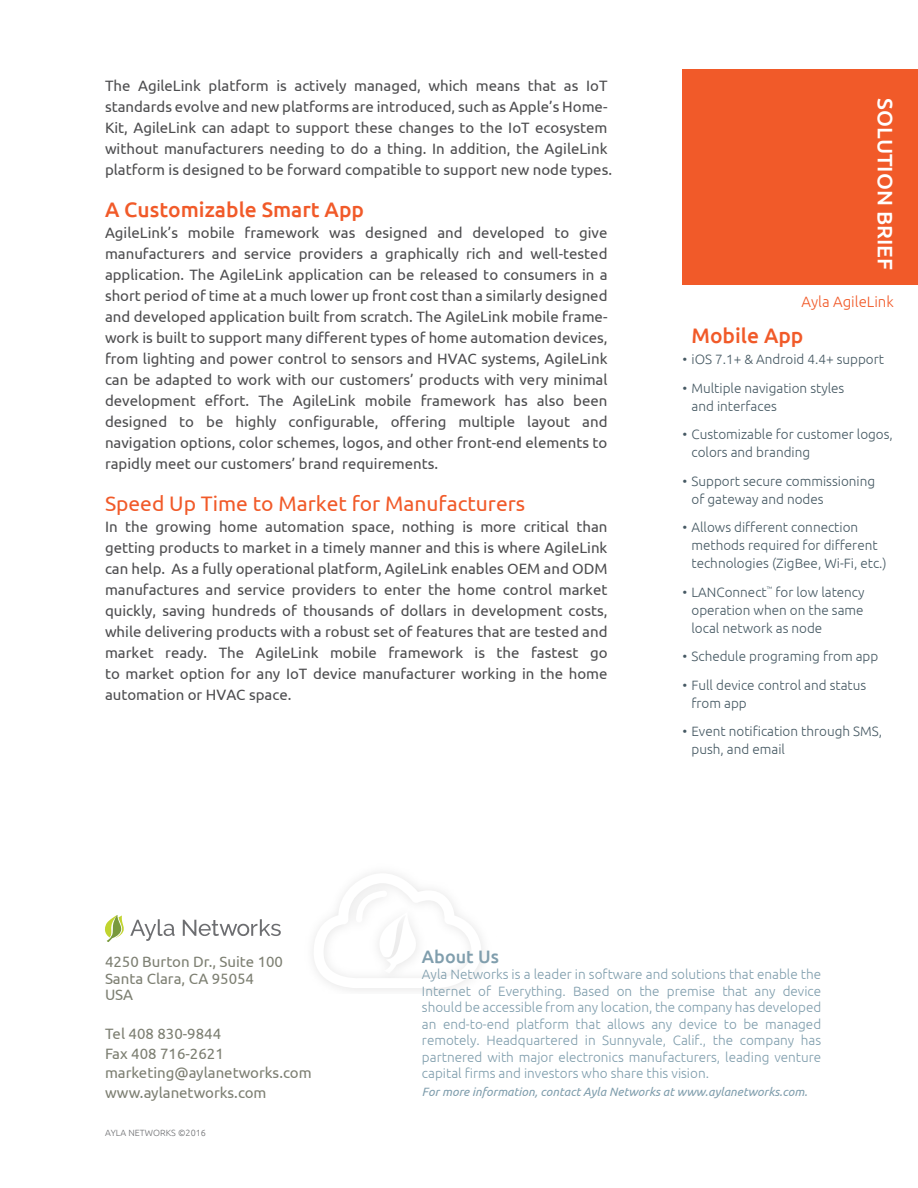
<style>
.page{position:relative;width:918px;height:1188px;background:#fff}
.page>*{position:absolute;margin:0;border:0;box-sizing:border-box;transform-origin:0 0}
.t1{font:21px "Ubuntu";color:#f15a29}
.t2{font:500 21px "Ubuntu";color:#f15a29}
.t3{font:500 21px "Ubuntu";color:#fff}
.t4{font:500 18px "Ubuntu";color:#809ead}
.t5{font:15px/21px "Ubuntu";color:#4d4d4f;text-align:justify}
.t6{font:15px/19.5px "Ubuntu";color:#7d7f72}
.t7{font:300 15px "Ubuntu";color:#f15a29}
.t8{font:300 13.5px/18px "Ubuntu";color:#465963}
.t9{font:300 13.5px/16.5px "Ubuntu";color:#809ead;text-align:justify}
.t10{font:italic 12px "Ubuntu";color:#809ead}
.t11{font:300 9px "Ubuntu";letter-spacing:.005em;color:#6d6e71}
</style>
<div class="page">
<div style="left:682px;top:69px;width:236px;height:215px;background:#f15a29"></div>
<svg style="left:314px;top:873px;width:169px;height:115px"></svg>
<svg style="left:130px;top:919px;width:45px;height:22px"></svg>
<svg style="left:183px;top:919px;width:98px;height:17px"></svg>
<svg style="left:105px;top:915px;width:19px;height:27px"></svg>
<p class="t5" style="left:105px;top:75px;width:509px;text-align:left">The AgileLink platform is actively managed, which means that as IoT standards evolve and new platforms are introduced, such as Apple’s Home-Kit, AgileLink can adapt to support these changes to the IoT ecosystem without manufacturers needing to do a thing. In addition, the AgileLink platform is designed to be forward compatible to support new node types.</p>
<h1 class="t2" style="left:105px;top:196px;width:261px">A Customizable Smart App</h1>
<p class="t5" style="left:105px;top:222px;width:504px">AgileLink’s mobile framework was designed and developed to give manufacturers and service providers a graphically rich and well-tested application. The AgileLink application can be released to consumers in a short period of time at a much lower up front cost than a similarly designed and developed application built from scratch. The AgileLink mobile frame&shy;work is built to support many different types of home automation devices, from lighting and power control to sensors and HVAC systems, AgileLink can be adapted to work with our customers’ products with very minimal development effort. The AgileLink mobile framework has also been designed to be highly configurable, offering multiple layout and navigation options, color schemes, logos, and other front-end elements to rapidly meet our customers’ brand requirements.</p>
<h1 class="t1" style="left:105px;top:491px;width:422px">Speed Up Time to Market for Manufacturers</h1>
<p class="t5" style="left:105px;top:516px;width:504px">In the growing home automation space, nothing is more critical than getting products to market in a timely manner and this is where AgileLink can help. As a fully operational platform, AgileLink enables OEM and ODM manufactures and service providers to enter the home control market quickly, saving hundreds of thousands of dollars in development costs, while delivering products with a robust set of features that are tested and market ready. The AgileLink mobile framework is the fastest go to market option for any IoT device manufacturer working in the home automation or HVAC space.</p>
<h1 class="t3" style="left:898px;top:98px;width:173px;rotate:90deg">SOLUTION BRIEF</h1>
<p class="t7" style="left:801px;top:293px;width:94px">Ayla AgileLink</p>
<h1 class="t2" style="left:692px;top:323px;width:113px">Mobile App</h1>
<p class="t8" style="left:682px;top:350px;width:203px">• iOS 7.1+ &amp; Android 4.4+ support</p>
<p class="t8" style="left:692px;top:379px;width:154px;text-indent:-9px">• Multiple navigation styles and interfaces</p>
<p class="t8" style="left:692px;top:425px;width:203px;text-indent:-9px">• Customizable for customer logos, colors and branding</p>
<p class="t8" style="left:692px;top:472px;width:185px;text-indent:-9px">• Support secure commissioning of gateway and nodes</p>
<p class="t8" style="left:692px;top:518px;width:197px;text-indent:-9px">• Allows different connection methods required for different technologies (ZigBee, Wi-Fi, etc.)</p>
<p class="t8" style="left:692px;top:583px;width:175px;text-align:justify;text-indent:-9px">• LANConnect<sup>™</sup> for low latency operation when on the same local network as node</p>
<p class="t8" style="left:683px;top:647px;width:197px">• Schedule programing from app</p>
<p class="t8" style="left:692px;top:676px;width:176px;text-indent:-9px">• Full device control and status from app</p>
<p class="t8" style="left:692px;top:722px;width:192px;text-indent:-9px">• Event notification through SMS, push, and email</p>
<p class="t6" style="left:105px;top:953px;width:180px;line-height:16.5px">4250 Burton Dr., Suite 100<br>Santa Clara, CA 95054<br>USA</p>
<p class="t6" style="left:105px;top:1024px;width:208px">Tel 408 830-9844<br>Fax 408 716-2621 marketing@aylanetworks.com www.aylanetworks.com</p>
<p class="t11" style="left:105px;top:1127px;width:102px">AYLA NETWORKS ©2016</p>
<p class="t4" style="left:422px;top:946px;width:78px">About Us</p>
<p class="t9" style="left:422px;top:966px;width:401px">Ayla Networks is a leader in software and solutions that enable the Internet of Everything. Based on the premise that any device should be accessible from any location, the company has developed an end-to-end platform that allows any device to be managed remotely. Headquartered in Sunnyvale, Calif., the company has partnered with major electronics manufacturers, leading venture capital firms and investors who share this vision.</p>
<p class="t10" style="left:422px;top:1085px;width:387px">For more information, contact Ayla Networks at www.aylanetworks.com.</p>
</div>
